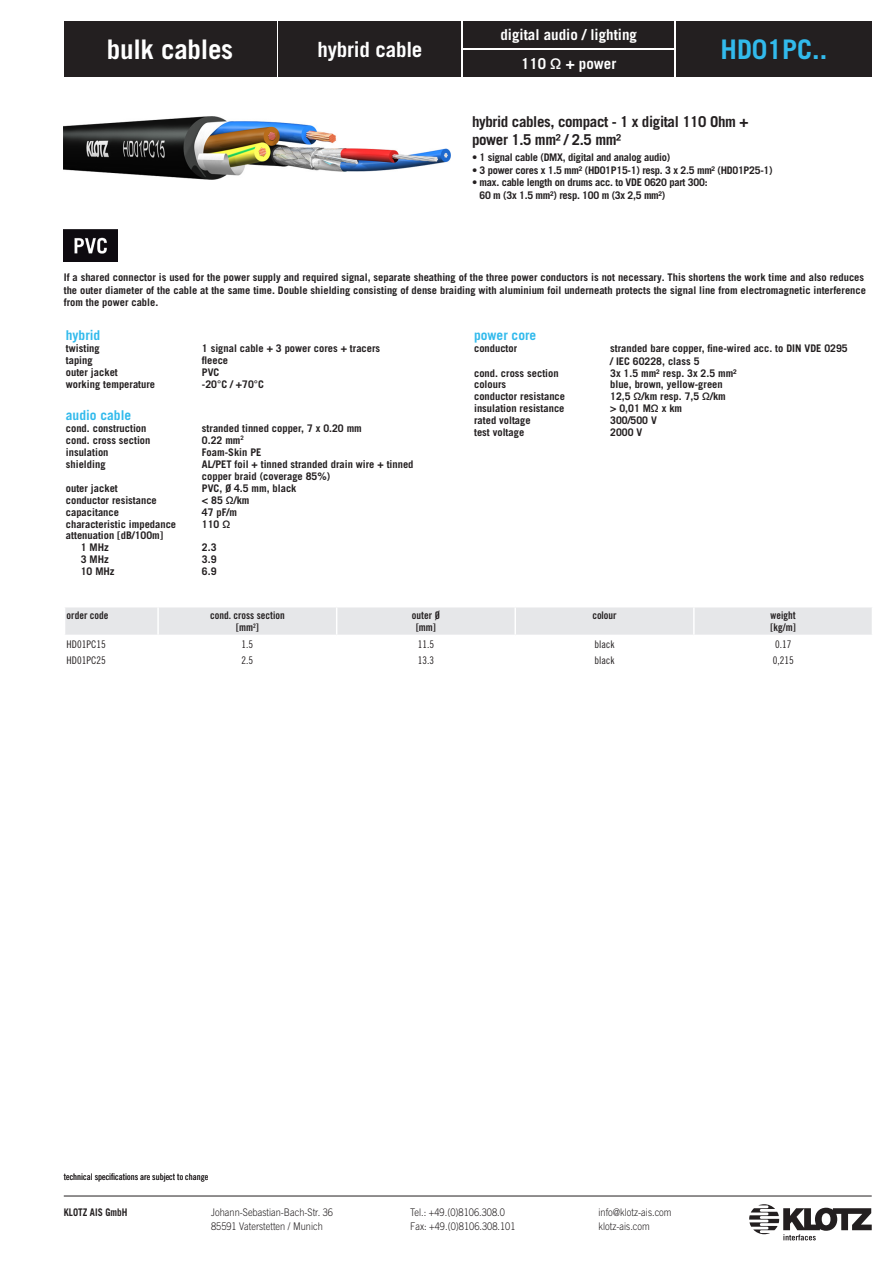
<style>
.page{position:relative;width:893px;height:1263px;background:#fff}
.page>*{position:absolute;margin:0;border:0;box-sizing:border-box;transform-origin:0 0}
.t1{font:700 27px "Trade Gothic LT Pro";letter-spacing:-.01em;color:#fff}
.t2{font:700 27px "Trade Gothic LT Pro";color:#32baec}
.t3{font:700 21px "Trade Gothic LT Pro";letter-spacing:-.01em;color:#fff}
.t4{font:700 15px/18px "Trade Gothic LT Pro";letter-spacing:-.025em;color:#231f20}
.t5{font:700 15px "Trade Gothic LT Pro";color:#fff}
.t6{font:700 13.5px "Trade Gothic LT Pro";color:#32baec}
.t7{font:700 10.5px/12.6px "Trade Gothic LT Pro";color:#231f20}
.t8{font:700 10.5px/12.6px "Trade Gothic LT Pro";letter-spacing:-.025em;color:#231f20}
.t9{font:300 10.5px/13.5px "Trade Gothic LT Pro";color:#231f20;scale:.88 1}
.t10{font:10.5px/12.6px "Trade Gothic LT Pro Bd Cn 20";color:#231f20;text-align:center}
.t11{font:10.5px "Trade Gothic LT Pro Cn 18";color:#231f20}
.t12{font:700 10.5px "Trade Gothic LT Pro";color:#231f20;scale:.88 1}
.t13{font:9px "Trade Gothic LT Pro Cn 18";color:#231f20}
</style>
<div class="page">
<svg style="left:749px;top:1204px;width:123px;height:36px"></svg>
<hr style="left:64px;top:1196px;width:808px;height:1px;background:#231f20">
<div style="left:676px;top:21px;width:196px;height:56px;background:#231f20"></div>
<div style="left:463px;top:50px;width:211px;height:27px;background:#231f20"></div>
<div style="left:463px;top:21px;width:211px;height:27px;background:#231f20"></div>
<div style="left:279px;top:21px;width:182px;height:56px;background:#231f20"></div>
<div style="left:64px;top:21px;width:212px;height:56px;background:#231f20"></div>
<img style="left:64px;top:117px;width:387px;height:62px">
<div style="left:65px;top:607px;width:807px;height:28px;background:#e6e7e9"></div>
<img style="left:64px;top:230px;width:54px;height:31px">
<h1 class="t1" style="left:107px;top:33px;width:128px">bulk cables</h1>
<h2 class="t3" style="left:317px;top:36px;width:107px">hybrid cable</h2>
<h3 class="t5" style="left:500px;top:26px;width:138px">digital audio / lighting</h3>
<h3 class="t5" style="left:521px;top:54px;width:97px">110 Ω + power</h3>
<h1 class="t2" style="left:721px;top:33px;width:108px">HD01PC..</h1>
<h3 class="t4" style="left:472px;top:113px;width:278px">hybrid cables, compact - 1 x digital 110 Ohm + power 1.5 mm² / 2.5 mm²</h3>
<p class="t8" style="left:472px;top:151px;width:200px">• 1 signal cable (DMX, digital and analog audio)</p>
<p class="t8" style="left:472px;top:163px;width:302px">• 3 power cores x 1.5 mm² (HD01P15-1) resp. 3 x 2.5 mm² (HD01P25-1)</p>
<p class="t8" style="left:479px;top:176px;width:230px;text-indent:-7px">• max. cable length on drums acc. to VDE 0620 part 300:<br>60 m (3x 1.5 mm²) resp. 100 m (3x 2,5 mm²)</p>
<p class="t7" style="left:64px;top:271px;width:804px">If a shared connector is used for the power supply and required signal, separate sheathing of the three power conductors is not necessary. This shortens the work time and also reduces the outer diameter of the cable at the same time. Double shielding consisting of dense braiding with aluminium foil underneath protects the signal line from electromagnetic interference from the power cable.</p>
<p class="t6" style="left:66px;top:327px;width:36px">hybrid</p>
<p class="t7" style="left:66px;top:342px;width:35px">twisting</p>
<p class="t7" style="left:202px;top:342px;width:180px">1 signal cable + 3 power cores + tracers</p>
<p class="t7" style="left:66px;top:354px;width:28px">taping</p>
<p class="t7" style="left:202px;top:354px;width:28px">fleece</p>
<p class="t7" style="left:66px;top:366px;width:53px">outer jacket</p>
<p class="t7" style="left:202px;top:366px;width:19px">PVC</p>
<p class="t7" style="left:66px;top:377px;width:91px">working temperature</p>
<p class="t7" style="left:202px;top:377px;width:63px">-20°C / +70°C</p>
<p class="t6" style="left:66px;top:407px;width:67px">audio cable</p>
<p class="t7" style="left:66px;top:422px;width:82px">cond. construction</p>
<p class="t7" style="left:202px;top:422px;width:161px">stranded tinned copper, 7 x 0.20 mm</p>
<p class="t7" style="left:66px;top:434px;width:86px">cond. cross section</p>
<p class="t7" style="left:202px;top:434px;width:43px">0.22 mm<sup>2</sup></p>
<p class="t7" style="left:66px;top:446px;width:44px">insulation</p>
<p class="t7" style="left:202px;top:446px;width:61px">Foam-Skin PE</p>
<p class="t7" style="left:66px;top:457px;width:41px">shielding</p>
<p class="t7" style="left:202px;top:457px;width:213px">AL/PET foil + tinned stranded drain wire + tinned copper braid (coverage 85%)</p>
<p class="t7" style="left:66px;top:482px;width:53px">outer jacket</p>
<p class="t7" style="left:202px;top:482px;width:96px">PVC, Ø 4.5 mm, black</p>
<p class="t7" style="left:66px;top:494px;width:92px">conductor resistance</p>
<p class="t7" style="left:202px;top:494px;width:49px">&lt; 85 Ω/km</p>
<p class="t7" style="left:66px;top:505px;width:55px">capacitance</p>
<p class="t7" style="left:202px;top:505px;width:37px">47 pF/m</p>
<p class="t7" style="left:66px;top:517px;width:112px">characteristic impedance</p>
<p class="t7" style="left:202px;top:517px;width:30px">110 Ω</p>
<p class="t7" style="left:81px;top:530px;width:84px;line-height:11.9px;text-indent:-15px">attenuation [dB/100m]<br>1 MHz</p>
<p class="t7" style="left:202px;top:541px;width:16px">2.3</p>
<p class="t7" style="left:81px;top:553px;width:30px">3 MHz</p>
<p class="t7" style="left:202px;top:553px;width:16px">3.9</p>
<p class="t7" style="left:81px;top:565px;width:35px">10 MHz</p>
<p class="t7" style="left:202px;top:565px;width:16px">6.9</p>
<p class="t6" style="left:474px;top:327px;width:64px">power core</p>
<p class="t7" style="left:474px;top:342px;width:45px">conductor</p>
<p class="t7" style="left:610px;top:342px;width:239px">stranded bare copper, fine-wired acc. to DIN VDE 0295 / IEC 60228, class 5</p>
<p class="t7" style="left:474px;top:366px;width:86px">cond. cross section</p>
<p class="t7" style="left:610px;top:366px;width:128px">3x 1.5 mm² resp. 3x 2.5 mm²</p>
<p class="t7" style="left:474px;top:378px;width:34px">colours</p>
<p class="t7" style="left:610px;top:378px;width:114px">blue, brown, yellow-green</p>
<p class="t7" style="left:474px;top:390px;width:92px">conductor resistance</p>
<p class="t7" style="left:610px;top:390px;width:117px">12,5 Ω/km resp. 7,5 Ω/km</p>
<p class="t7" style="left:474px;top:402px;width:92px">insulation resistance</p>
<p class="t7" style="left:610px;top:402px;width:74px">&gt; 0,01 MΩ x km</p>
<p class="t7" style="left:474px;top:414px;width:58px">rated voltage</p>
<p class="t7" style="left:610px;top:414px;width:48px">300/500 V</p>
<p class="t7" style="left:474px;top:426px;width:52px">test voltage</p>
<p class="t7" style="left:610px;top:426px;width:34px">2000 V</p>
<p class="t10" style="left:67px;top:608px;width:43px">order code</p>
<p class="t10" style="left:210px;top:608px;width:76px">cond. cross section [mm<sup>2</sup>]</p>
<p class="t10" style="left:412px;top:608px;width:29px">outer Ø [mm]</p>
<p class="t10" style="left:592px;top:608px;width:26px">colour</p>
<p class="t10" style="left:771px;top:608px;width:27px;text-align:left">weight [kg/m]</p>
<p class="t11" style="left:67px;top:638px;width:41px">HD01PC15</p>
<p class="t11" style="left:242px;top:638px;width:13px">1.5</p>
<p class="t11" style="left:418px;top:638px;width:18px">11.5</p>
<p class="t11" style="left:595px;top:638px;width:21px">black</p>
<p class="t11" style="left:775px;top:638px;width:18px">0.17</p>
<p class="t11" style="left:67px;top:654px;width:41px">HD01PC25</p>
<p class="t11" style="left:242px;top:654px;width:13px">2.5</p>
<p class="t11" style="left:418px;top:654px;width:18px">13.3</p>
<p class="t11" style="left:595px;top:654px;width:21px">black</p>
<p class="t11" style="left:773px;top:654px;width:22px">0,215</p>
<p class="t13" style="left:64px;top:1171px;width:146px">technical specifications are subject to change</p>
<p class="t12" style="left:64px;top:1206px;width:74px">KLOTZ AIS GmbH</p>
<p class="t9" style="left:211px;top:1206px;width:140px">Johann-Sebastian-Bach-Str. 36<br>85591 Vaterstetten / Munich</p>
<p class="t9" style="left:410px;top:1206px;width:121px">Tel.: +49.(0)8106.308.0<br>Fax: +49.(0)8106.308.101</p>
<p class="t9" style="left:598px;top:1206px;width:85px">info@klotz-ais.com klotz-ais.com</p>
</div>
